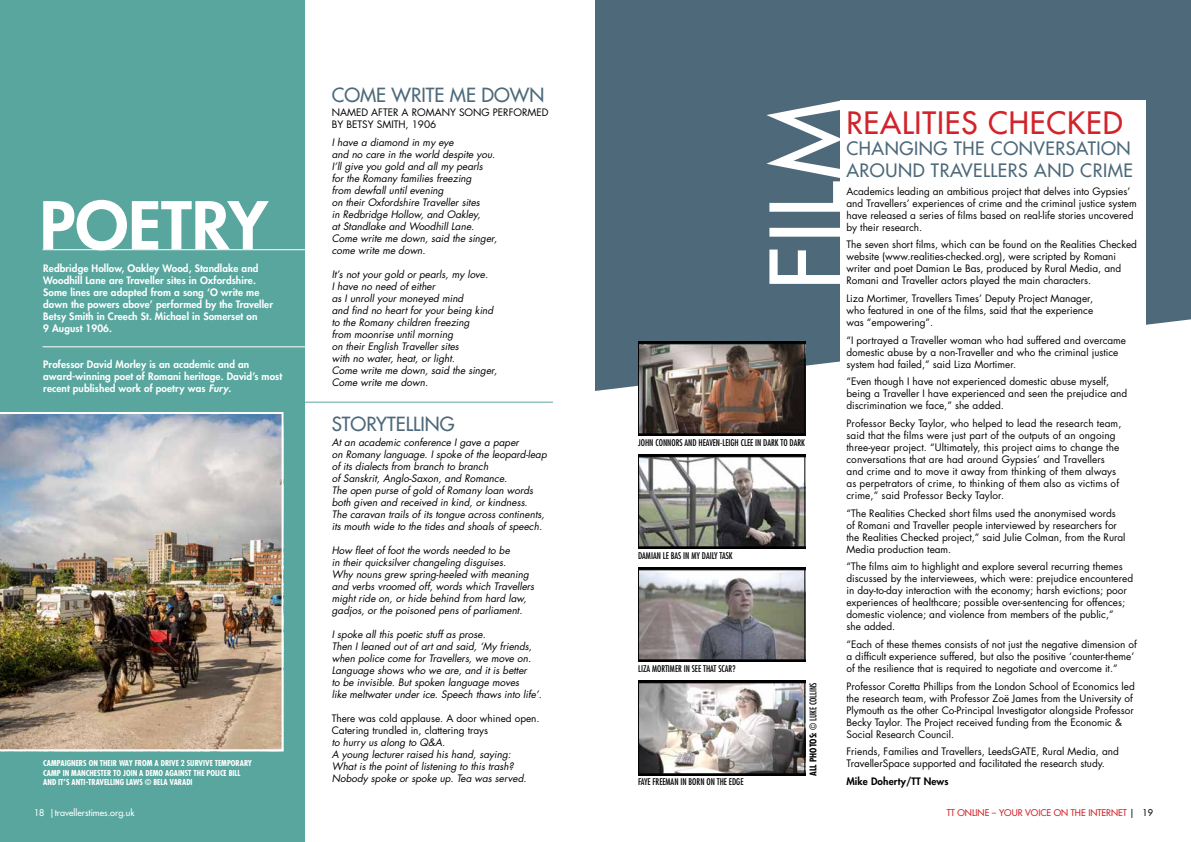
<style>
.page{position:relative;width:1191px;height:842px;background:#fff}
.page>*{position:absolute;margin:0;border:0;box-sizing:border-box;transform-origin:0 0}
.t1{font:500 30px "Futura Std";letter-spacing:.03em;color:#d2232a}
.t2{font:500 19px "Futura Std";color:#4d697a}
.t3{font:500 18px/21.6px "Futura Std";letter-spacing:.03em;color:#4d697a}
.t4{font:10px/12px "Futura Std";color:#000}
.t5{font:italic 10px/12px "Futura Std";color:#000}
.t6{font:800 10px/12px "Futura Std";letter-spacing:.01em;color:#fff}
.t7{font:800 10px "Futura Std";letter-spacing:.01em;color:#000}
.t8{font:condensed 9px "Futura Std";color:#000}
.t9{font:500 9px "Futura Std";color:#d2232a}
.t10{font:500 9px "Futura Std";color:#fff}
.t11{font:700 condensed 8px/9.6px "Futura Std";color:#fff}
.s1{font-style:italic}
.s2{font-weight:700}
.s3{color:#000}
</style>
<div class="page">
<div style="left:0;top:0;width:304px;height:842px;background:#58a69e"></div>
<img style="left:0;top:412px;width:283px;height:339px">
<div style="left:595px;top:0;width:596px;height:486px;background:#4d697a"></div>
<svg style="left:595px;top:319px;width:596px;height:393px"></svg>
<svg style="left:43px;top:200px;width:226px;height:49px"></svg>
<svg style="left:766px;top:101px;width:74px;height:183px"></svg>
<div style="left:840px;top:101px;width:306px;height:684px;background:#fff"></div>
<img style="left:640px;top:344px;width:163px;height:90px">
<div style="left:638px;top:342px;width:167px;height:94px;border:1px solid #000"></div>
<img style="left:640px;top:570px;width:163px;height:90px">
<div style="left:638px;top:568px;width:167px;height:94px;border:1px solid #000"></div>
<img style="left:640px;top:457px;width:163px;height:90px">
<div style="left:638px;top:455px;width:167px;height:94px;border:1px solid #000"></div>
<img style="left:640px;top:683px;width:163px;height:90px">
<div style="left:638px;top:681px;width:167px;height:94px;border:1px solid #000"></div>
<hr style="left:43px;top:347px;width:266px;height:1px;background:#fff">
<hr style="left:43px;top:249px;width:266px;height:1px;background:#fff">
<hr style="left:304px;top:402px;width:249px;height:1px;background:#58a69e">
<p class="t6" style="left:43px;top:262px;width:231px">Redbridge Hollow, Oakley Wood, Standlake and Woodhill Lane are Traveller sites in Oxfordshire.<br>Some lines are adapted from a song ‘O write me down the powers above’ performed by the Traveller Betsy Smith in Creech St. Michael in Somerset on<br>9 August 1906.</p>
<p class="t6" style="left:43px;top:358px;width:240px">Professor David Morley is an academic and an award-winning poet of Romani heritage. David’s most recent published work of poetry was <span class="s1">Fury</span>.</p>
<p class="t11" style="left:43px;top:758px;width:210px">CAMPAIGNERS ON THEIR WAY FROM A DRIVE 2 SURVIVE TEMPORARY<br>CAMP IN MANCHESTER TO JOIN A DEMO AGAINST THE POLICE BILL<br>AND IT’S ANTI-TRAVELLING LAWS © BELA VARADI</p>
<p class="t10" style="left:34px;top:807px;width:102px">18 |travellerstimes.org.uk</p>
<h2 class="t2" style="left:332px;top:83px;width:214px">COME WRITE ME DOWN</h2>
<p class="t4" style="left:332px;top:107px;width:218px">NAMED AFTER A ROMANY SONG PERFORMED<br>BY BETSY SMITH, 1906</p>
<p class="t5" style="left:332px;top:136px;width:167px">I have a diamond in my eye<br>and no care in the world despite you.<br>I’ll give you gold and all my pearls<br>for the Romany families freezing<br>from dewfall until evening<br>on their Oxfordshire Traveller sites<br>in Redbridge Hollow, and Oakley,<br>at Standlake and Woodhill Lane.<br>Come write me down, said the singer, come write me down.</p>
<p class="t5" style="left:332px;top:268px;width:167px">It’s not your gold or pearls, my love.<br>I have no need of either<br>as I unroll your moneyed mind<br>and find no heart for your being kind to the Romany children freezing<br>from moonrise until morning<br>on their English Traveller sites<br>with no water, heat, or light.<br>Come write me down, said the singer,<br>Come write me down.</p>
<h2 class="t2" style="left:332px;top:412px;width:124px">STORYTELLING</h2>
<p class="t5" style="left:332px;top:436px;width:216px">At an academic conference I gave a paper<br>on Romany language. I spoke of the leopard-leap of its dialects from branch to branch<br>of Sanskrit, Anglo-Saxon, and Romance.<br>The open purse of gold of Romany loan words both given and received in kind, or kindness.<br>The caravan trails of its tongue across continents, its mouth wide to the tides and shoals of speech.</p>
<p class="t5" style="left:332px;top:544px;width:204px">How fleet of foot the words needed to be<br>in their quicksilver changeling disguises.<br>Why nouns grew spring-heeled with meaning and verbs vroomed off, words which Travellers might ride on, or hide behind from hard law, gadjos, or the poisoned pens of parliament.</p>
<p class="t5" style="left:332px;top:628px;width:212px">I spoke all this poetic stuff as prose.<br>Then I leaned out of art and said, ‘My friends, when police come for Travellers, we move on.<br>Language shows who we are, and it is better<br>to be invisible. But spoken language moves<br>like meltwater under ice. Speech thaws into life’.</p>
<p class="t4" style="left:332px;top:712px;width:209px">There was cold applause. A door whined open.<br>Catering trundled in, clattering trays</p>
<p class="t5" style="left:332px;top:736px;width:196px">to hurry us along to Q&amp;A.<br>A young lecturer raised his hand, saying:<br>What is the point of listening to this trash?<br>Nobody spoke or spoke up. Tea was served.</p>
<p class="t8" style="left:638px;top:437px;width:169px">JOHN CONNORS AND HEAVEN-LEIGH CLEE IN DARK TO DARK</p>
<p class="t8" style="left:638px;top:550px;width:96px">DAMIAN LE BAS IN MY DAILY TASK</p>
<p class="t8" style="left:638px;top:663px;width:99px">LIZA MORTIMER IN SEE THAT SCAR?</p>
<p class="t8" style="left:638px;top:776px;width:107px">FAYE FREEMAN IN BORN ON THE EDGE</p>
<p class="t8" style="left:808px;top:776px;width:95px;rotate:-90deg"><span class="s2">ALL PHOTOS:</span> © LUKE COLLINS</p>
<h1 class="t1" style="left:846px;top:104px;width:278px">REALITIES CHECKED</h1>
<h3 class="t3" style="left:846px;top:138px;width:288px">CHANGING THE CONVERSATION<br>AROUND TRAVELLERS AND CRIME</h3>
<p class="t4" style="left:846px;top:185px;width:292px">Academics leading an ambitious project that delves into Gypsies’ and Travellers’ experiences of crime and the criminal justice system have released a series of films based on real-life stories uncovered by their research.</p>
<p class="t4" style="left:846px;top:239px;width:292px">The seven short films, which can be found on the Realities Checked website (www.realities-checked.org), were scripted by Romani writer and poet Damian Le Bas, produced by Rural Media, and Romani and Traveller actors played the main characters.</p>
<p class="t4" style="left:846px;top:292px;width:248px;text-align:justify">Liza Mortimer, Travellers Times’ Deputy Project Manager, who featured in one of the films, said that the experience was “empowering”.</p>
<p class="t4" style="left:846px;top:334px;width:281px">“I portrayed a Traveller woman who had suffered and overcame domestic abuse by a non-Traveller and who the criminal justice system had failed,” said Liza Mortimer.</p>
<p class="t4" style="left:846px;top:376px;width:282px">“Even though I have not experienced domestic abuse myself, being a Traveller I have experienced and seen the prejudice and discrimination we face,” she added.</p>
<p class="t4" style="left:846px;top:417px;width:276px">Professor Becky Taylor, who helped to lead the research team, said that the films were just part of the outputs of an ongoing three-year project. “Ultimately, this project aims to change the conversations that are had around Gypsies’ and Travellers and crime and to move it away from thinking of them always as perpetrators of crime, to thinking of them also as victims of crime,” said Professor Becky Taylor.</p>
<p class="t4" style="left:846px;top:507px;width:281px">“The Realities Checked short films used the anonymised words of Romani and Traveller people interviewed by researchers for the Realities Checked project,” said Julie Colman, from the Rural Media production team.</p>
<p class="t4" style="left:846px;top:561px;width:288px">“The films aim to highlight and explore several recurring themes discussed by the interviewees, which were: prejudice encountered in day-to-day interaction with the economy; harsh evictions; poor experiences of healthcare; possible over-sentencing for offences; domestic violence; and violence from members of the public,”<br>she added.</p>
<p class="t4" style="left:846px;top:638px;width:292px">“Each of these themes consists of not just the negative dimension of a difficult experience suffered, but also the positive ‘counter-theme’ of the resilience that is required to negotiate and overcome it.”</p>
<p class="t4" style="left:846px;top:680px;width:290px">Professor Coretta Phillips from the London School of Economics led the research team, with Professor Zoë James from the University of Plymouth as the other Co-Principal Investigator alongside Professor Becky Taylor. The Project received funding from the Economic &amp; Social Research Council.</p>
<p class="t4" style="left:846px;top:746px;width:274px">Friends, Families and Travellers, LeedsGATE, Rural Media, and<br>TravellerSpace supported and facilitated the research study.</p>
<p class="t7" style="left:846px;top:775px;width:104px">Mike Doherty/TT News</p>
<p class="t9" style="left:946px;top:807px;width:208px">TT ONLINE – YOUR VOICE ON THE INTERNET <span class="s3">| 19</span></p>
</div>
